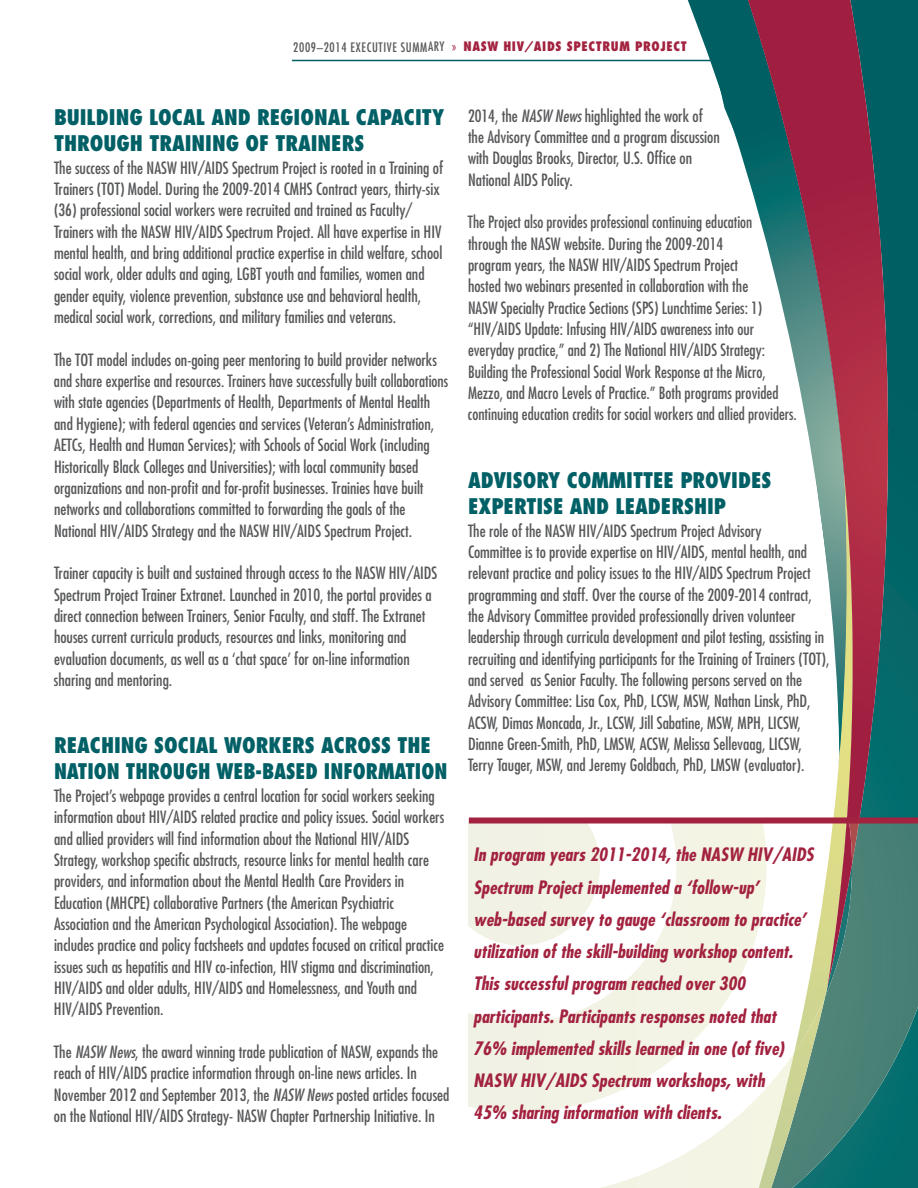
<style>
.page{position:relative;width:918px;height:1188px;background:#fff}
.page>*{position:absolute;margin:0;border:0;box-sizing:border-box;transform-origin:0 0}
.t1{font:800 condensed 21px/26px "Futura";color:#006066}
.t2{font:italic 700 condensed 18px/32.2px "Futura";color:#a2223f}
.t3{font:condensed 16.5px/21.3px "Futura";color:#57585a}
.t4{font:condensed 16.5px/21.3px "Futura";color:#57585a;scale:.96 1}
.t5{font:800 condensed 12.75px "Futura";letter-spacing:.05em;color:#a2223f}
.s1{font-weight:400;color:#57585a}
.s2{font-weight:400}
.s3{font-style:italic}
</style>
<div class="page">
<hr style="left:292px;top:60px;width:463px;height:1px;background:#006066">
<svg style="left:677px;top:0;width:241px;height:1188px"></svg>
<svg style="left:794px;top:469px;width:63px;height:349px"></svg>
<svg style="left:680px;top:0;width:61px;height:752px"></svg>
<svg style="left:741px;top:0;width:112px;height:753px"></svg>
<img style="left:767px;top:824px;width:151px;height:364px">
<img style="left:753px;top:996px;width:72px;height:192px">
<img style="left:849px;top:824px;width:10px;height:41px">
<svg style="left:468px;top:820px;width:299px;height:292px"></svg>
<div style="left:469px;top:818px;width:449px;height:6px;background:#a2223f"></div>
<p class="t5" style="left:293px;top:41px;width:395px"><span class="s1">2009–2014 EXECUTIVE SUMMARY</span> <span class="s2">»</span> NASW HIV/AIDS SPECTRUM PROJECT</p>
<p class="t1" style="left:54px;top:106px;width:392px">BUILDING LOCAL AND REGIONAL CAPACITY<br>THROUGH TRAINING OF TRAINERS</p>
<p class="t3" style="left:54px;top:158px;width:391px">The success of the NASW HIV/AIDS Spectrum Project is rooted in a Training of Trainers (TOT) Model. During the 2009-2014 CMHS Contract years, thirty-six (36) professional social workers were recruited and trained as Faculty/ Trainers with the NASW HIV/AIDS Spectrum Project. All have expertise in HIV mental health, and bring additional practice expertise in child welfare, school social work, older adults and aging, LGBT youth and families, women and gender equity, violence prevention, substance use and behavioral health, medical social work, corrections, and military families and veterans.</p>
<p class="t3" style="left:54px;top:350px;width:396px">The TOT model includes on-going peer mentoring to build provider networks and share expertise and resources. Trainers have successfully built collaborations with state agencies (Departments of Health, Departments of Mental Health and Hygiene); with federal agencies and services (Veteran’s Administration, AETCs, Health and Human Services); with Schools of Social Work (including Historically Black Colleges and Universities); with local community based organizations and non-profit and for-profit businesses. Trainies have built networks and collaborations committed to forwarding the goals of the National HIV/AIDS Strategy and the NASW HIV/AIDS Spectrum Project.</p>
<p class="t3" style="left:54px;top:563px;width:385px">Trainer capacity is built and sustained through access to the NASW HIV/AIDS Spectrum Project Trainer Extranet. Launched in 2010, the portal provides a direct connection between Trainers, Senior Faculty, and staff. The Extranet houses current curricula products, resources and links, monitoring and evaluation documents, as well as a ‘chat space’ for on-line information sharing and mentoring.</p>
<p class="t1" style="left:54px;top:734px;width:395px">REACHING SOCIAL WORKERS ACROSS THE<br>NATION THROUGH WEB-BASED INFORMATION</p>
<p class="t3" style="left:54px;top:786px;width:392px">The Project’s webpage provides a central location for social workers seeking information about HIV/AIDS related practice and policy issues. Social workers and allied providers will find information about the National HIV/AIDS Strategy, workshop specific abstracts, resource links for mental health care providers, and information about the Mental Health Care Providers in Education (MHCPE) collaborative Partners (the American Psychiatric Association and the American Psychological Association). The webpage includes practice and policy factsheets and updates focused on critical practice issues such as hepatitis and HIV co-infection, HIV stigma and discrimination, HIV/AIDS and older adults, HIV/AIDS and Homelessness, and Youth and HIV/AIDS Prevention.</p>
<p class="t3" style="left:54px;top:1042px;width:397px">The <span class="s3">NASW News</span>, the award winning trade publication of NASW, expands the reach of HIV/AIDS practice information through on-line news articles. In November 2012 and September 2013, the <span class="s3">NASW News</span> posted articles focused on the National HIV/AIDS Strategy- NASW Chapter Partnership Initiative. In</p>
<p class="t3" style="left:468px;top:106px;width:253px">2014, the <span class="s3">NASW News</span> highlighted the work of the Advisory Committee and a program discussion with Douglas Brooks, Director, U.S. Office on National AIDS Policy.</p>
<p class="t4" style="left:468px;top:213px;width:344px">The Project also provides professional continuing education<br>through the NASW website. During the 2009-2014<br>program years, the NASW HIV/AIDS Spectrum Project<br>hosted two webinars presented in collaboration with the<br>NASW Specialty Practice Sections (SPS) Lunchtime Series: 1) “HIV/AIDS Update: Infusing HIV/AIDS awareness into our everyday practice,” and 2) The National HIV/AIDS Strategy:<br>Building the Professional Social Work Response at the Micro, Mezzo, and Macro Levels of Practice.” Both programs provided continuing education credits for social workers and allied providers.</p>
<p class="t1" style="left:468px;top:469px;width:305px">ADVISORY COMMITTEE PROVIDES<br>EXPERTISE AND LEADERSHIP</p>
<p class="t3" style="left:468px;top:521px;width:363px">The role of the NASW HIV/AIDS Spectrum Project Advisory<br>Committee is to provide expertise on HIV/AIDS, mental health, and relevant practice and policy issues to the HIV/AIDS Spectrum Project programming and staff. Over the course of the 2009-2014 contract, the Advisory Committee provided professionally driven volunteer leadership through curricula development and pilot testing, assisting in recruiting and identifying participants for the Training of Trainers (TOT), and served as Senior Faculty. The following persons served on the Advisory Committee: Lisa Cox, PhD, LCSW, MSW, Nathan Linsk, PhD, ACSW, Dimas Moncada, Jr., LCSW, Jill Sabatine, MSW, MPH, LICSW, Dianne Green-Smith, PhD, LMSW, ACSW, Melissa Sellevaag, LICSW, Terry Tauger, MSW, and Jeremy Goldbach, PhD, LMSW (evaluator).</p>
<p class="t2" style="left:474px;top:840px;width:342px">In program years 2011-2014, the NASW HIV/AIDS Spectrum Project implemented a ‘follow-up’ web-based survey to gauge ‘classroom to practice’ utilization of the skill-building workshop content.<br>This successful program reached over 300 participants. Participants responses noted that 76% implemented skills learned in one (of five)<br>NASW HIV/AIDS Spectrum workshops, with<br>45% sharing information with clients.</p>
</div>
